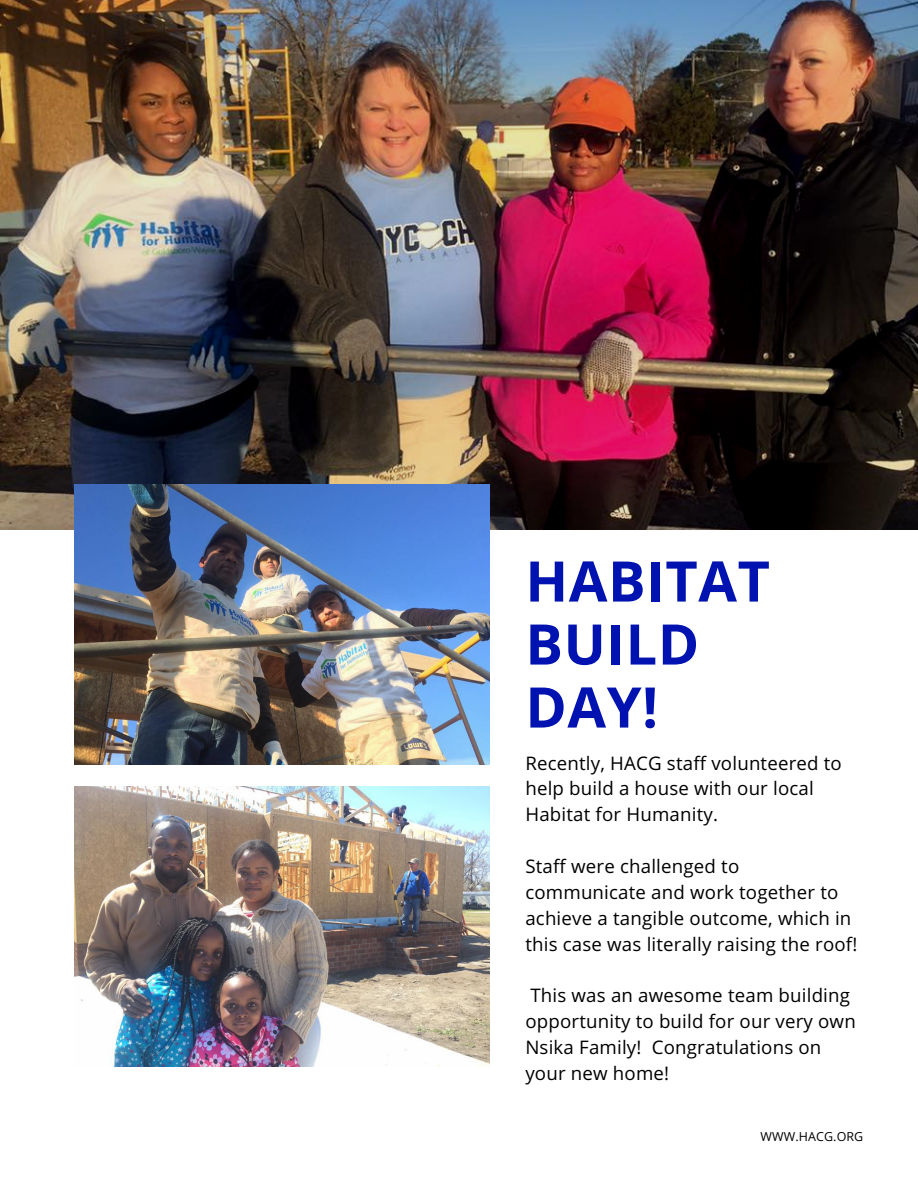
<style>
.page{position:relative;width:918px;height:1188px;background:#fff}
.page>*{position:absolute;margin:0;border:0;box-sizing:border-box;transform-origin:0 0}
.t1{font:700 55.95px/63px "Open Sans";letter-spacing:.01em;color:#0013b0}
.t2{font:18.75px/25.8px "Open Sans";letter-spacing:.01em;color:#000}
.t3{font:12.45px "Open Sans";letter-spacing:.01em;color:#000}
</style>
<div class="page">
<img style="left:0;top:0;width:918px;height:530px">
<img style="left:74px;top:485px;width:415px;height:280px">
<img style="left:74px;top:786px;width:415px;height:280px">
<h1 class="t1" style="left:525px;top:548px;width:246px">HABITAT<br>BUILD<br>DAY!</h1>
<p class="t2" style="left:525px;top:749px;width:318px">Recently, HACG staff volunteered to help build a house with our local<br>Habitat for Humanity.</p>
<p class="t2" style="left:525px;top:853px;width:334px">Staff were challenged to communicate and work together to achieve a tangible outcome, which in this case was literally raising the roof!</p>
<p class="t2" style="left:525px;top:982px;width:332px">This was an awesome team building opportunity to build for our very own<br>Nsika Family! Congratulations on your new home!</p>
<p class="t3" style="left:760px;top:1127px;width:104px">WWW.HACG.ORG</p>
</div>
